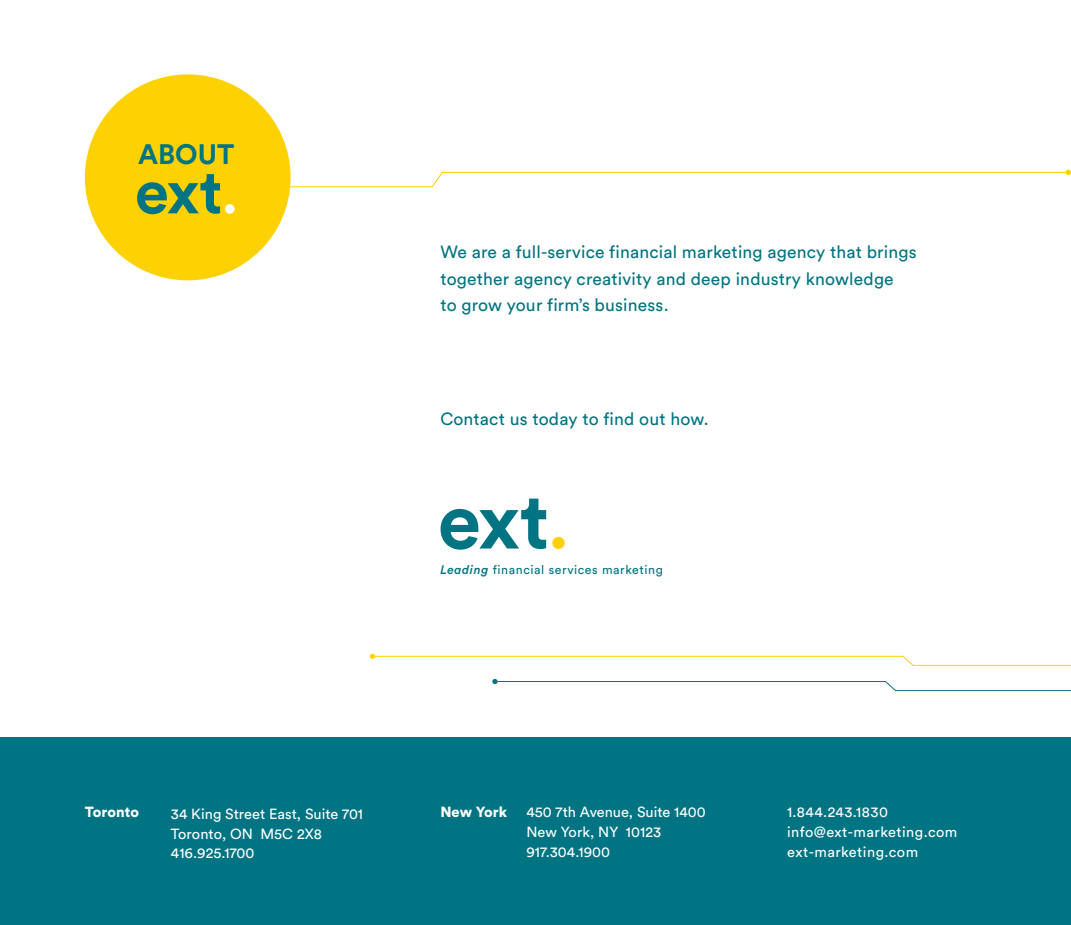
<style>
.page{position:relative;width:1071px;height:925px;background:#fff}
.page>*{position:absolute;margin:0;border:0;box-sizing:border-box;transform-origin:0 0}
.t1{font:700 27.82px "Circular Std";color:#007482}
.t2{font:17.5px/26.2px "Circular Std";letter-spacing:.01em;color:#007581}
.t3{font:14.53px/19.8px "Circular Std";letter-spacing:.005em;color:#fff}
.t4{font:14.53px/19.9px "Circular Std";letter-spacing:.03em;color:#fff}
.t5{font:900 14.53px "Circular Std";letter-spacing:.005em;color:#fff}
.t6{font:12.42px "Circular Std";letter-spacing:.045em;color:#007482}
.s1{font-weight:500;font-style:italic}
</style>
<div class="page">
<div style="left:0;top:736px;width:1071px;height:188px;background:#007482"></div>
<div style="left:552px;top:536px;width:13px;height:12px;background:#fed103;border-radius:50%"></div>
<svg style="left:441px;top:498px;width:105px;height:51px"></svg>
<div style="left:85px;top:74px;width:206px;height:206px;background:#fed103;border-radius:50%"></div>
<div style="left:225px;top:204px;width:10px;height:10px;background:#fff;border-radius:50%"></div>
<svg style="left:137px;top:174px;width:83px;height:40px"></svg>
<svg style="left:290px;top:170px;width:781px;height:17px"></svg>
<svg style="left:370px;top:653px;width:701px;height:13px"></svg>
<svg style="left:492px;top:678px;width:579px;height:13px"></svg>
<h1 class="t1" style="left:138px;top:136px;width:98px">ABOUT</h1>
<p class="t2" style="left:440px;top:239px;width:478px">We are a full-service financial marketing agency that brings together agency creativity and deep industry knowledge<br>to grow your firm’s business.</p>
<p class="t2" style="left:440px;top:406px;width:270px">Contact us today to find out how.</p>
<p class="t6" style="left:440px;top:561px;width:224px"><span class="s1">Leading</span> financial services marketing</p>
<p class="t5" style="left:85px;top:802px;width:56px">Toronto</p>
<p class="t3" style="left:171px;top:803px;width:194px">34 King Street East, Suite 701<br>Toronto, ON M5C 2X8<br>416.925.1700</p>
<p class="t5" style="left:440px;top:802px;width:68px">New York</p>
<p class="t3" style="left:526px;top:801px;width:181px">450 7th Avenue, Suite 1400<br>New York, NY 10123<br>917.304.1900</p>
<p class="t4" style="left:787px;top:801px;width:172px">1.844.243.1830 info@ext-marketing.com ext-marketing.com</p>
</div>
